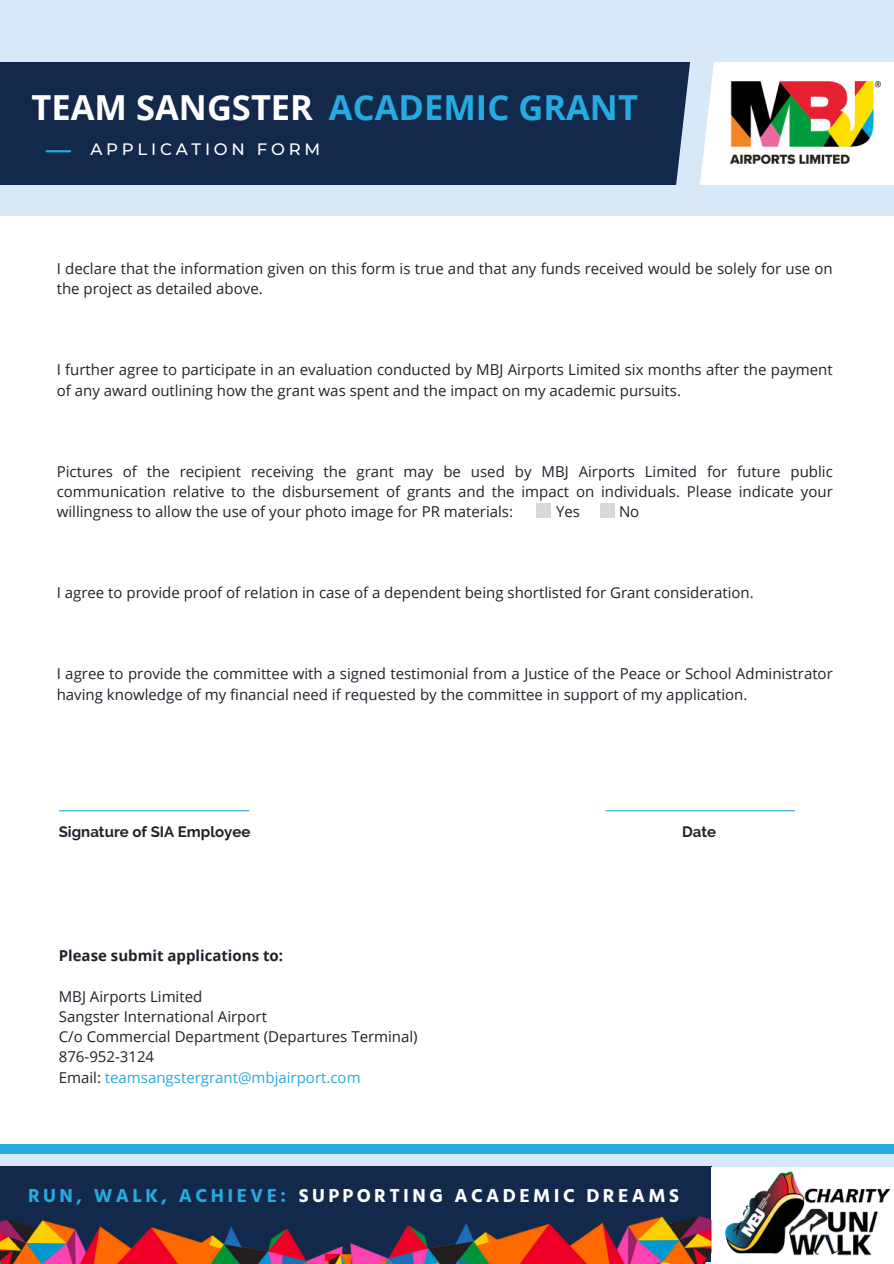
<style>
.page{position:relative;width:894px;height:1264px;background:#fff}
.page>*{position:absolute;margin:0;border:0;box-sizing:border-box;transform-origin:0 0}
.t1{font:700 34.5px "Open Sans";color:#25aae1}
.t2{font:700 34.5px "Open Sans";color:#fff}
.t3{font:700 19.2px "Hind Guntur";letter-spacing:.175em;color:#fff}
.t4{font:700 19.2px "Hind Guntur";letter-spacing:.175em;color:#25aae1}
.t5{font:500 16.5px "Montserrat";letter-spacing:.23em;color:#fff}
.t6{font:15px/20.2px "Open Sans";color:#1e232b}
.t7{font:15px "Open Sans";color:#25aae1}
.t8{font:700 15px "Open Sans";color:#1e232b}
.t9{font:700 15px "Raleway";color:#1e232b}
.s1{color:#1e232b}
</style>
<div class="page">
<hr style="left:59px;top:810px;width:190px;height:1px;background:#25aae1">
<div style="left:0;top:0;width:893px;height:216px;background:#d7e9f8"></div>
<div style="left:0;top:62px;width:694px;height:123px;background:#13294b"></div>
<div style="left:694px;top:62px;width:199px;height:123px;background:#fff"></div>
<svg style="left:676px;top:62px;width:38px;height:123px"></svg>
<img style="left:730px;top:81px;width:150px;height:82px">
<div style="left:536px;top:503px;width:15px;height:14px;background:#d9d9d9"></div>
<div style="left:600px;top:503px;width:14px;height:14px;background:#d9d9d9"></div>
<hr style="left:606px;top:810px;width:188px;height:1px;background:#25aae1">
<hr style="left:47px;top:150px;width:23px;height:2px;background:#25aae1">
<div style="left:0;top:1144px;width:893px;height:11px;background:#25aae1"></div>
<div style="left:0;top:1153px;width:893px;height:110px;background:#d7e9f8"></div>
<div style="left:0;top:1166px;width:711px;height:95px;background:#13294b"></div>
<div style="left:711px;top:1166px;width:182px;height:97px;background:#fff"></div>
<img style="left:724px;top:1171px;width:167px;height:85px">
<img style="left:0;top:1219px;width:323px;height:44px">
<img style="left:323px;top:1216px;width:389px;height:47px">
<p class="t2" style="left:31px;top:83px;width:283px">TEAM SANGSTER</p>
<p class="t1" style="left:329px;top:83px;width:310px">ACADEMIC GRANT</p>
<p class="t5" style="left:90px;top:139px;width:231px">APPLICATION FORM</p>
<h1 class="t6" style="left:57px;top:258px;width:777px">I declare that the information given on this form is true and that any funds received would be solely for use on the project as detailed above.</h1>
<h3 class="t6" style="left:57px;top:359px;width:777px">I further agree to participate in an evaluation conducted by MBJ Airports Limited six months after the payment of any award outlining how the grant was spent and the impact on my academic pursuits.</h3>
<p class="t6" style="left:57px;top:461px;width:777px;text-align:justify">Pictures of the recipient receiving the grant may be used by MBJ Airports Limited for future public communication relative to the disbursement of grants and the impact on individuals. Please indicate your willingness to allow the use of your photo image for PR materials:</p>
<p class="t6" style="left:556px;top:501px;width:25px">Yes</p>
<p class="t6" style="left:618px;top:501px;width:22px">No</p>
<p class="t6" style="left:57px;top:582px;width:698px">I agree to provide proof of relation in case of a dependent being shortlisted for Grant consideration.</p>
<p class="t6" style="left:57px;top:663px;width:777px">I agree to provide the committee with a signed testimonial from a Justice of the Peace or School Administrator having knowledge of my financial need if requested by the committee in support of my application.</p>
<h1 class="t9" style="left:59px;top:822px;width:193px">Signature of SIA Employee</h1>
<p class="t8" style="left:59px;top:945px;width:226px">Please submit applications to:</p>
<p class="t6" style="left:59px;top:985px;width:145px">MBJ Airports Limited</p>
<h4 class="t6" style="left:59px;top:1005px;width:210px">Sangster International Airport</h4>
<h4 class="t6" style="left:59px;top:1026px;width:360px">C/o Commercial Department (Departures Terminal)</h4>
<h4 class="t6" style="left:59px;top:1046px;width:97px">876-952-3124</h4>
<p class="t7" style="left:59px;top:1066px;width:303px"><span class="s1">Email:</span> teamsangstergrant@mbjairport.com</p>
<p class="t9" style="left:682px;top:822px;width:36px">Date</p>
<p class="t4" style="left:28px;top:1183px;width:259px">RUN, WALK, ACHIEVE:</p>
<p class="t3" style="left:299px;top:1183px;width:381px">SUPPORTING ACADEMIC DREAMS</p>
</div>
